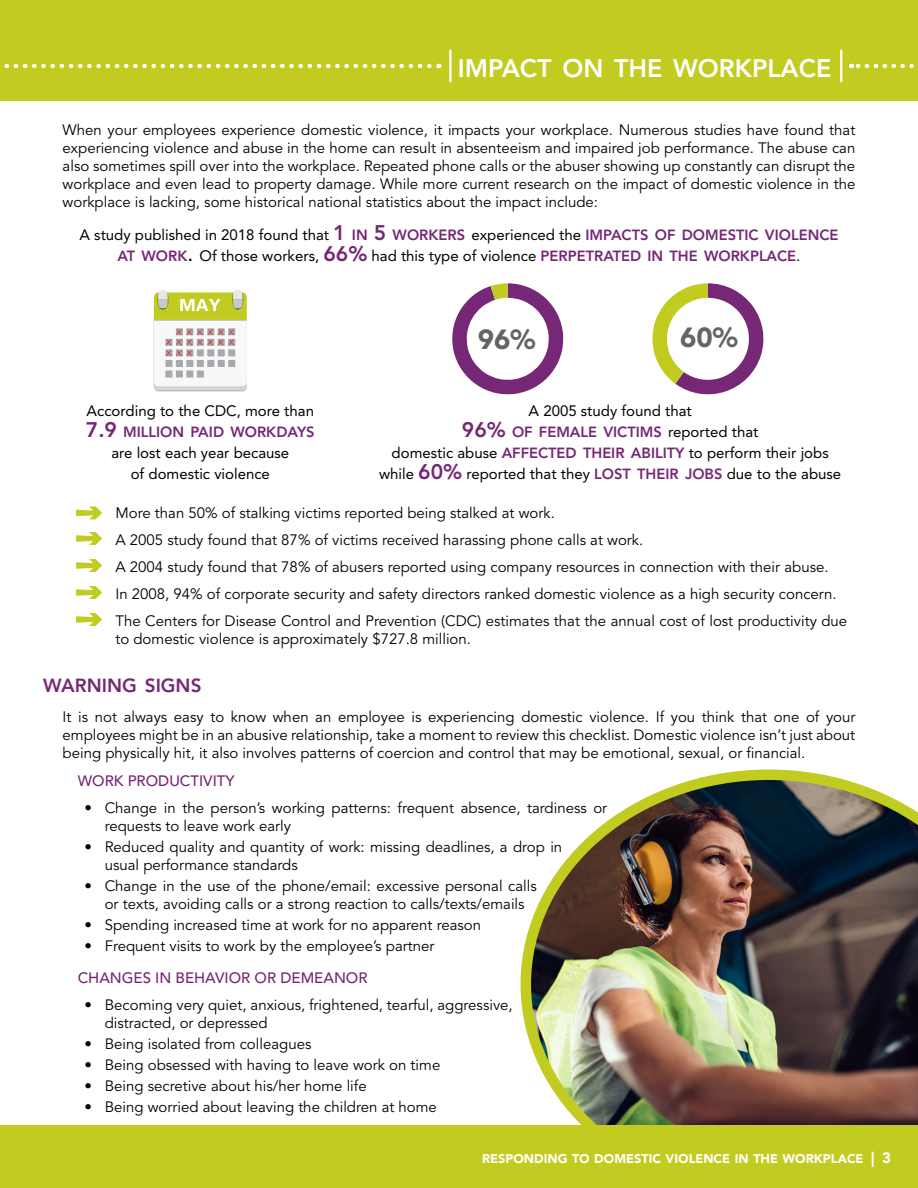
<style>
.page{position:relative;width:918px;height:1188px;background:#fff}
.page>*{position:absolute;margin:0;border:0;box-sizing:border-box;transform-origin:0 0}
.t1{font:900 27.6px "Avenir LT Std";color:#636466}
.t2{font:800 25.2px "Avenir LT Std";color:#fff}
.t3{font:800 18.9px "Avenir LT Std";color:#762774}
.t4{font:15px/18px "Avenir LT Std";color:#000}
.t5{font:15px/21px "Avenir LT Std";color:#000;text-align:center}
.t6{font:500 15px "Avenir LT Std";color:#762774}
.t7{font:800 14.7px "Avenir LT Std";color:#762774}
.t8{font:900 12.6px "Avenir LT Std";color:#fff}
.t9{font:7.5px/10.5px "Segoe Script";letter-spacing:.66em;color:#e41e25;text-align:justify}
.s1{font-weight:800;font-size:21px;color:#762774}
.s2{font-weight:800;font-size:14.7px;color:#762774}
.s3{font-size:21px}
.s4{font-weight:400;font-size:15px;color:#000}
.s5{font-size:15px}
</style>
<div class="page">
<div style="left:0;top:0;width:918px;height:100px;background:#c2cb20"></div>
<svg style="left:4px;top:64px;width:425px;height:4px"></svg>
<svg style="left:851px;top:64px;width:63px;height:4px"></svg>
<hr style="left:449px;top:50px;width:3px;height:32px;background:#fff">
<hr style="left:840px;top:50px;width:2px;height:32px;background:#fff">
<img style="left:521px;top:770px;width:397px;height:355px">
<div style="left:0;top:1125px;width:918px;height:63px;background:#c2cb20"></div>
<svg style="left:154px;top:290px;width:93px;height:102px"></svg>
<svg style="left:452px;top:283px;width:111px;height:111px"></svg>
<svg style="left:652px;top:283px;width:111px;height:111px"></svg>
<svg style="left:76px;top:506px;width:26px;height:13px"></svg>
<svg style="left:76px;top:532px;width:26px;height:13px"></svg>
<svg style="left:76px;top:559px;width:26px;height:13px"></svg>
<svg style="left:76px;top:586px;width:26px;height:13px"></svg>
<svg style="left:76px;top:613px;width:26px;height:13px"></svg>
<h2 class="t2" style="left:458px;top:53px;width:375px">IMPACT ON THE WORKPLACE</h2>
<p class="t4" style="left:63px;top:121px;width:794px;text-align:justify">When your employees experience domestic violence, it impacts your workplace. Numerous studies have found that experiencing violence and abuse in the home can result in absenteeism and impaired job performance. The abuse can also sometimes spill over into the workplace. Repeated phone calls or the abuser showing up constantly can disrupt the workplace and even lead to property damage. While more current research on the impact of domestic violence in the workplace is lacking, some historical national statistics about the impact include:</p>
<p class="t5" style="left:80px;top:225px;width:760px">A study published in 2018 found that <span class="s1">1</span> <span class="s2">IN</span> <span class="s1">5</span> <span class="s2">WORKERS</span> experienced the <span class="s2">IMPACTS OF DOMESTIC VIOLENCE<br>AT WORK</span><span class="s3">.</span> Of those workers, <span class="s1">66%</span> had this type of violence <span class="s2">PERPETRATED IN THE WORKPLACE</span>.</p>
<p class="t9" style="left:166px;top:327px;width:70px;text-indent:10px">XXXXXX XXXXXXX XXX</p>
<p class="t5" style="left:87px;top:401px;width:229px">According to the CDC, more than</p>
<p class="t7" style="left:86px;top:423px;width:230px"><span class="s3">7.9</span> MILLION PAID WORKDAYS</p>
<p class="t5" style="left:111px;top:443px;width:179px">are lost each year because of domestic violence</p>
<h1 class="t1" style="left:478px;top:322px;width:59px">96%</h1>
<h1 class="t1" style="left:680px;top:320px;width:59px">60%</h1>
<p class="t5" style="left:529px;top:401px;width:165px">A 2005 study found that</p>
<p class="t7" style="left:462px;top:423px;width:298px"><span class="s3">96%</span> OF FEMALE VICTIMS <span class="s4">reported that</span></p>
<p class="t5" style="left:379px;top:443px;width:464px">domestic abuse <span class="s2">AFFECTED THEIR ABILITY</span> to perform their jobs while <span class="s1">60%</span> reported that they <span class="s2">LOST THEIR JOBS</span> due to the abuse</p>
<p class="t4" style="left:115px;top:500px;width:733px;line-height:27px">More than 50% of stalking victims reported being stalked at work.<br>A 2005 study found that 87% of victims received harassing phone calls at work.<br>A 2004 study found that 78% of abusers reported using company resources in connection with their abuse.<br>In 2008, 94% of corporate security and safety directors ranked domestic violence as a high security concern.<br>The Centers for Disease Control and Prevention (CDC) estimates that the annual cost of lost productivity due</p>
<p class="t4" style="left:115px;top:630px;width:357px">to domestic violence is approximately $727.8 million.</p>
<p class="t3" style="left:43px;top:675px;width:160px">WARNING SIGNS</p>
<p class="t4" style="left:63px;top:709px;width:794px;text-align:justify">It is not always easy to know when an employee is experiencing domestic violence. If you think that one of your employees might be in an abusive relationship, take a moment to review this checklist. Domestic violence isn’t just about being physically hit, it also involves patterns of coercion and control that may be emotional, sexual, or financial.</p>
<p class="t6" style="left:78px;top:772px;width:158px">WORK PRODUCTIVITY</p>
<p class="t4" style="left:105px;top:799px;width:504px;text-indent:-20px">• Change in the person’s working patterns: frequent absence, tardiness or requests to leave work early</p>
<p class="t4" style="left:105px;top:838px;width:459px;text-indent:-20px">• Reduced quality and quantity of work: missing deadlines, a drop in usual performance standards</p>
<p class="t4" style="left:85px;top:877px;width:454px;text-align:center">• Change in the use of the phone/email: excessive personal calls or texts, avoiding calls or a strong reaction to calls/texts/emails</p>
<p class="t4" style="left:85px;top:916px;width:398px">• Spending increased time at work for no apparent reason</p>
<p class="t4" style="left:85px;top:937px;width:351px">• Frequent visits to work by the employee’s partner</p>
<p class="t6" style="left:78px;top:969px;width:291px">CHANGES IN BEHAVIOR OR DEMEANOR</p>
<p class="t4" style="left:105px;top:996px;width:410px;text-indent:-20px">• Becoming very quiet, anxious, frightened, tearful, aggressive, distracted, or depressed</p>
<p class="t4" style="left:85px;top:1035px;width:228px">• Being isolated from colleagues</p>
<p class="t4" style="left:85px;top:1056px;width:357px">• Being obsessed with having to leave work on time</p>
<p class="t4" style="left:85px;top:1077px;width:284px">• Being secretive about his/her home life</p>
<p class="t4" style="left:85px;top:1098px;width:354px">• Being worried about leaving the children at home</p>
<p class="t8" style="left:482px;top:1151px;width:410px">RESPONDING TO DOMESTIC VIOLENCE IN THE WORKPLACE <span class="s5">| 3</span></p>
</div>
